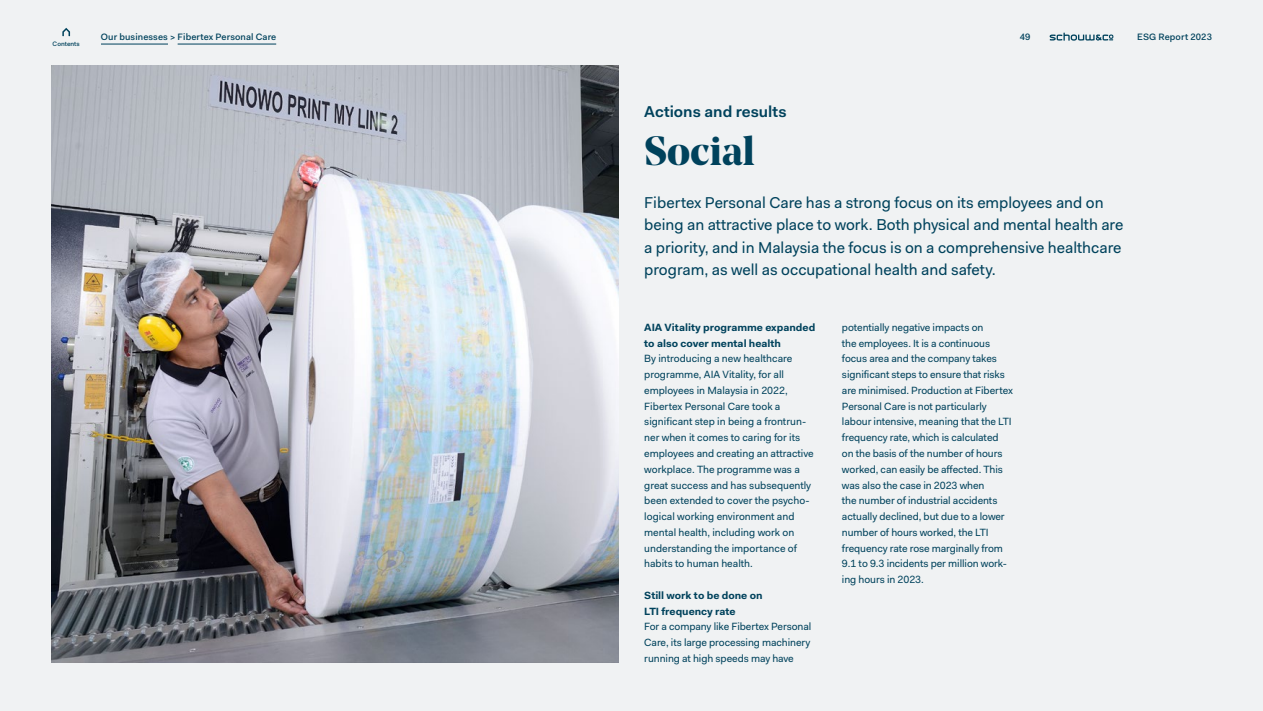
<style>
.page{position:relative;width:1263px;height:711px;background:#fff}
.page>*{position:absolute;margin:0;border:0;box-sizing:border-box;transform-origin:0 0}
.t1{font:700 40.5px "Noe Display";color:#00425c}
.t2{font:15.75px/22.5px "Fakt";color:#00425c}
.t3{font:600 15.75px "Fakt";color:#00425c}
.t4{font:10.5px/15.8px "Fakt";letter-spacing:-.005em;color:#00425c}
.t5{font:700 10.5px/15.8px "Fakt";color:#00425c}
.t6{font:500 9.3px "Fakt";letter-spacing:.01em;color:#00425c}
.t7{font:500 6.45px "Fakt";color:#00425c}
</style>
<div class="page">
<div style="left:0;top:0;width:1263px;height:710px;background:#f0f2f3"></div>
<img style="left:51px;top:66px;width:568px;height:595px">
<svg style="left:62px;top:28px;width:8px;height:8px"></svg>
<svg style="left:1050px;top:33px;width:63px;height:8px"></svg>
<hr style="left:101px;top:44px;width:67px;height:1px;background:#00425c">
<hr style="left:178px;top:44px;width:98px;height:1px;background:#00425c">
<p class="t7" style="left:53px;top:39px;width:29px">Contents</p>
<p class="t6" style="left:101px;top:31px;width:177px">Our businesses &gt; Fibertex Personal Care</p>
<p class="t6" style="left:1020px;top:31px;width:12px">49</p>
<p class="t6" style="left:1137px;top:31px;width:76px">ESG Report 2023</p>
<h2 class="t3" style="left:644px;top:101px;width:144px">Actions and results</h2>
<h1 class="t1" style="left:644px;top:124px;width:112px">Social</h1>
<p class="t2" style="left:644px;top:191px;width:480px">Fibertex Personal Care has a strong focus on its employees and on being an attractive place to work. Both physical and mental health are a priority, and in Malaysia the focus is on a comprehensive healthcare program, as well as occupational health and safety.</p>
<p class="t5" style="left:644px;top:319px;width:173px">AIA Vitality programme expanded to also cover mental health</p>
<p class="t4" style="left:644px;top:350px;width:171px">By introducing a new healthcare programme, AIA Vitality, for all employees in Malaysia in 2022,<br>Fibertex Personal Care took a significant step in being a frontrun&shy;ner when it comes to caring for its employees and creating an attractive workplace. The programme was a great success and has subsequently been extended to cover the psycho&shy;logical working environment and mental health, including work on understanding the importance of habits to human health.</p>
<p class="t5" style="left:644px;top:587px;width:120px">Still work to be done on<br>LTI frequency rate</p>
<p class="t4" style="left:644px;top:618px;width:169px;text-align:justify">For a company like Fibertex Personal Care, its large processing machinery running at high speeds may have</p>
<p class="t4" style="left:842px;top:319px;width:172px">potentially negative impacts on<br>the employees. It is a continuous focus area and the company takes significant steps to ensure that risks are minimised. Production at Fibertex Personal Care is not particularly labour intensive, meaning that the LTI frequency rate, which is calculated on the basis of the number of hours worked, can easily be affected. This was also the case in 2023 when<br>the number of industrial accidents actually declined, but due to a lower number of hours worked, the LTI frequency rate rose marginally from 9.1 to 9.3 incidents per million work&shy;ing hours in 2023.</p>
</div>
